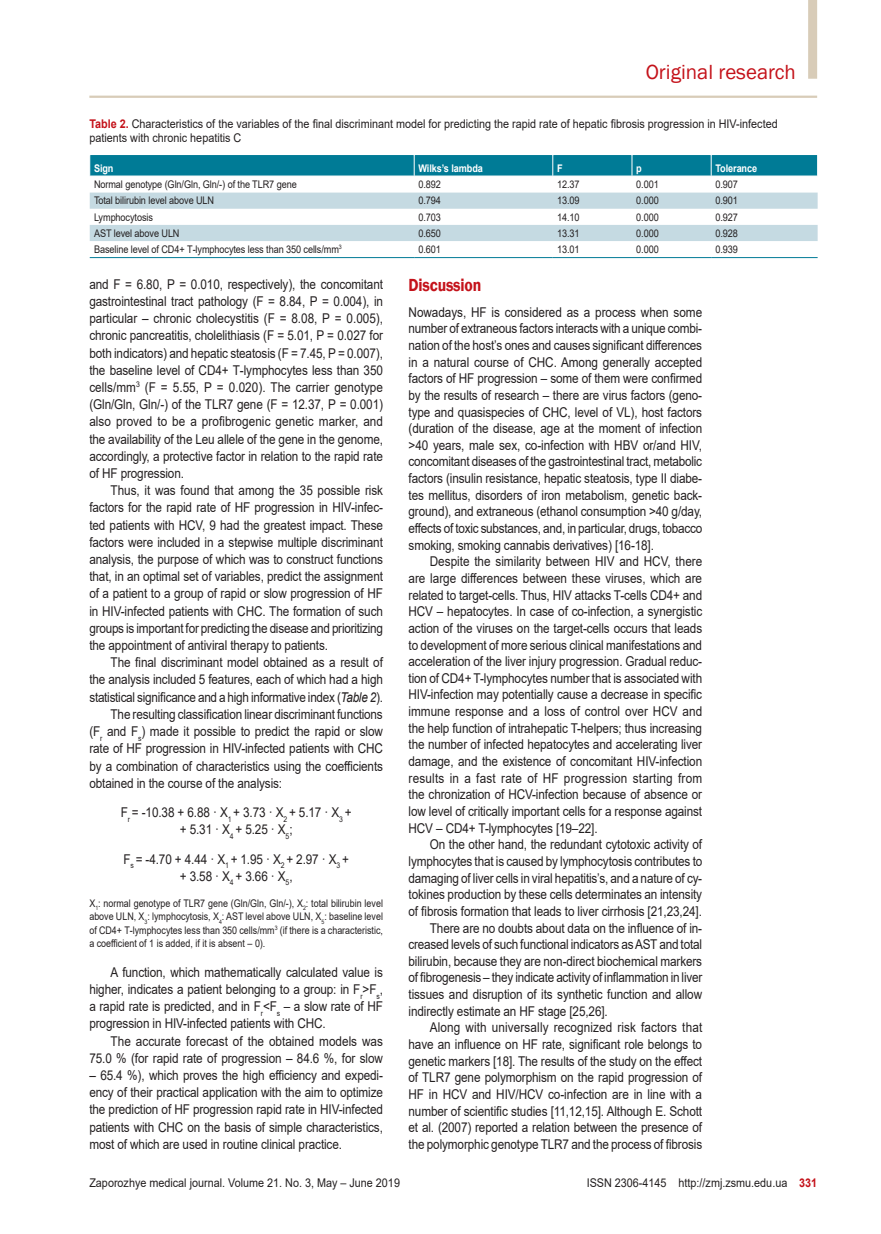
<style>
.page{position:relative;width:881px;height:1234px;background:#fff}
.page>*{position:absolute;margin:0;border:0;box-sizing:border-box;transform-origin:0 0}
.t1{font:21px "Franklin Gothic";color:#c4121a}
.nazva{font:600 18px "Franklin Gothic";letter-spacing:-.01em;color:#c4121a;scale:.87 1}
.tecst{font:13.5px/17.2px "Arial";letter-spacing:-.01em;color:#231f20;text-align:justify;scale:.87 1}
.tecst_1{font:13.5px/16.6px "Arial";letter-spacing:-.01em;color:#231f20;text-align:justify;scale:.87 1}
.ris{font:13.5px/17px "Arial";letter-spacing:-.01em;color:#231f20;text-align:center;scale:.87 1}
.таблица_назва{font:12px/14.4px "Arial";color:#231f20;scale:.9 1}
.таблица_тело_влево{font:10.5px "Arial";letter-spacing:-.01em;color:#231f20;scale:.87 1}
.примечание{font:10.5px/13.4px "Arial";color:#231f20;text-align:justify;scale:.85 1}
.таблица_шапка{font:700 10.5px "Arial";letter-spacing:-.01em;color:#fff;scale:.87 1}
.s1{font-weight:700;color:#c4121a}
.s2{font-style:italic}
</style>
<div class="page">
<svg style="left:90px;top:192px;width:727px;height:49px"></svg>
<svg style="left:89px;top:155px;width:728px;height:21px;background:#077f99"></svg>
<hr style="left:90px;top:257px;width:324px;height:1px;background:#007b96">
<hr style="left:414px;top:257px;width:138px;height:1px;background:#007b96">
<hr style="left:552px;top:257px;width:79px;height:1px;background:#007b96">
<hr style="left:631px;top:257px;width:80px;height:1px;background:#007b96">
<hr style="left:711px;top:257px;width:106px;height:1px;background:#007b96">
<hr style="left:89px;top:96px;width:727px;height:2px;background:#d8ccb8">
<div style="left:807px;top:0;width:9px;height:79px;background:#d8ccb8"></div>
<h1 class="t1" style="left:645px;top:59px;width:152px">Original research</h1>
<p class="таблица_назва" style="left:89px;top:116px;width:766px"><span class="s1">Table 2.</span> Characteristics of the variables of the final discriminant model for predicting the rapid rate of hepatic fibrosis progression in HIV-infected patients with chronic hepatitis C</p>
<p class="таблица_шапка" style="left:94px;top:161px;width:24px">Sign</p>
<p class="таблица_шапка" style="left:418px;top:161px;width:76px">Wilks’s lambda</p>
<p class="таблица_шапка" style="left:557px;top:161px;width:8px">F</p>
<p class="таблица_шапка" style="left:636px;top:161px;width:8px">р</p>
<p class="таблица_шапка" style="left:715px;top:161px;width:49px">Tolerance</p>
<p class="таблица_тело_влево" style="left:94px;top:177px;width:234px">Normal genotype (Gln/Gln, Gln/-) of the TLR7 gene</p>
<p class="таблица_тело_влево" style="left:418px;top:177px;width:27px">0.892</p>
<p class="таблица_тело_влево" style="left:557px;top:177px;width:27px">12.37</p>
<p class="таблица_тело_влево" style="left:636px;top:177px;width:27px">0.001</p>
<p class="таблица_тело_влево" style="left:715px;top:177px;width:27px">0.907</p>
<p class="таблица_тело_влево" style="left:94px;top:193px;width:140px">Total bilirubin level above ULN</p>
<p class="таблица_тело_влево" style="left:418px;top:193px;width:27px">0.794</p>
<p class="таблица_тело_влево" style="left:557px;top:193px;width:27px">13.09</p>
<p class="таблица_тело_влево" style="left:636px;top:193px;width:27px">0.000</p>
<p class="таблица_тело_влево" style="left:715px;top:193px;width:27px">0.901</p>
<p class="таблица_тело_влево" style="left:94px;top:210px;width:69px">Lymphocytosis</p>
<p class="таблица_тело_влево" style="left:418px;top:210px;width:27px">0.703</p>
<p class="таблица_тело_влево" style="left:557px;top:210px;width:27px">14.10</p>
<p class="таблица_тело_влево" style="left:636px;top:210px;width:27px">0.000</p>
<p class="таблица_тело_влево" style="left:715px;top:210px;width:27px">0.927</p>
<p class="таблица_тело_влево" style="left:94px;top:226px;width:100px">AST level above ULN</p>
<p class="таблица_тело_влево" style="left:418px;top:226px;width:27px">0.650</p>
<p class="таблица_тело_влево" style="left:557px;top:226px;width:27px">13.31</p>
<p class="таблица_тело_влево" style="left:636px;top:226px;width:27px">0.000</p>
<p class="таблица_тело_влево" style="left:715px;top:226px;width:27px">0.928</p>
<p class="таблица_тело_влево" style="left:94px;top:242px;width:286px">Baseline level of СD4+ Т-lymphocytes less than 350 cells/mm<sup>3</sup></p>
<p class="таблица_тело_влево" style="left:418px;top:242px;width:27px">0.601</p>
<p class="таблица_тело_влево" style="left:557px;top:242px;width:27px">13.01</p>
<p class="таблица_тело_влево" style="left:636px;top:242px;width:27px">0.000</p>
<p class="таблица_тело_влево" style="left:715px;top:242px;width:27px">0.939</p>
<p class="tecst" style="left:89px;top:275px;width:339px">and F = 6.80, Р = 0.010, respectively), the concomitant gastrointestinal tract pathology (F = 8.84, Р = 0.004), in particular ‒ chronic cholecystitis (F = 8.08, Р = 0.005), chronic pancreatitis, cholelithiasis (F = 5.01, P = 0.027 for both indicators) and hepatic steatosis (F = 7.45, Р = 0.007), the baseline level of СD4+ Т-lymphocytes less than 350 cells/mm<sup>3</sup> (F = 5.55, Р = 0.020). The carrier genotype (Gln/Gln, Gln/-) of the TLR7 gene (F = 12.37, Р = 0.001) also proved to be a profibrogenic genetic marker, and the availability of the Leu allele of the gene in the genome, accordingly, a protective factor in relation to the rapid rate of HF progression.</p>
<p class="tecst" style="left:89px;top:481px;width:339px;text-indent:21px">Thus, it was found that among the 35 possible risk factors for the rapid rate of HF progression in HIV-infec&shy;ted patients with HCV, 9 had the greatest impact. These factors were included in a stepwise multiple discriminant analysis, the purpose of which was to construct functions that, in an optimal set of variables, predict the assignment of a patient to a group of rapid or slow progression of HF in HIV-infected patients with CHC. The formation of such groups is important for predicting the disease and prioritizing the appointment of antiviral therapy to patients.</p>
<p class="tecst" style="left:89px;top:653px;width:339px;text-indent:21px">The final discriminant model obtained as a result of the analysis included 5 features, each of which had a high statistical significance and a high informative index (<span class="s2">Table 2</span>).</p>
<p class="tecst" style="left:89px;top:705px;width:339px;text-indent:21px">The resulting classification linear discriminant functions (F<sub>r</sub> and F<sub>s</sub>) made it possible to predict the rapid or slow rate of HF progression in HIV-infected patients with CHC by a combination of characteristics using the coefficients obtained in the course of the analysis:</p>
<p class="ris" style="left:121px;top:803px;width:266px">F<sub>r</sub> = -10.38 + 6.88 · Х<sub>1</sub> + 3.73 · Х<sub>2</sub> + 5.17 · Х<sub>3</sub> + + 5.31 · Х<sub>4</sub> + 5.25 · Х<sub>5</sub>;</p>
<p class="ris" style="left:123px;top:850px;width:260px">F<sub>s</sub> = -4.70 + 4.44 · Х<sub>1</sub> + 1.95 · Х<sub>2</sub> + 2.97 · Х<sub>3</sub> + + 3.58 · Х<sub>4</sub> + 3.66 · Х<sub>5</sub>,</p>
<p class="примечание" style="left:89px;top:896px;width:347px">Х<sub>1</sub>: normal genotype of TLR7 gene (Gln/Gln, Gln/-), Х<sub>2</sub>: total bilirubin level above ULN, Х<sub>3</sub>: lymphocytosis, Х<sub>4</sub>: AST level above ULN, Х<sub>5</sub>: baseline level of СD4+ Т-lymphocytes less than 350 cells/mm<sup>3</sup> (if there is a characteristic, a coefficient of 1 is added, if it is absent – 0).</p>
<p class="tecst" style="left:89px;top:963px;width:339px;text-indent:21px">A function, which mathematically calculated value is higher, indicates a patient belonging to a group: in F<sub>r</sub>&gt;F<sub>s</sub>, a rapid rate is predicted, and in F<sub>r</sub>&lt;F<sub>s</sub> – a slow rate of HF progression in HIV-infected patients with CHC.</p>
<p class="tecst" style="left:89px;top:1031px;width:339px;text-indent:21px">The accurate forecast of the obtained models was 75.0 % (for rapid rate of progression ‒ 84.6 %, for slow ‒ 65.4 %), which proves the high efficiency and expedi&shy;ency of their practical application with the aim to optimize the prediction of HF progression rapid rate in HIV-infected patients with CHC on the basis of simple characteristics, most of which are used in routine clinical practice.</p>
<p class="nazva" style="left:408px;top:274px;width:85px">Discussion</p>
<p class="tecst_1" style="left:408px;top:303px;width:339px">Nowadays, HF is considered as a process when some number of extraneous factors interacts with a unique combi&shy;nation of the host’s ones and causes significant differences in a natural course of CHC. Among generally accepted factors of HF progression – some of them were confirmed by the results of research – there are virus factors (geno&shy;type and quasispecies of CHC, level of VL), host factors (duration of the disease, age at the moment of infection &gt;40 years, male sex, co-infection with HBV or/and HIV, concomitant diseases of the gastrointestinal tract, metabolic factors (insulin resistance, hepatic steatosis, type II diabe&shy;tes mellitus, disorders of iron metabolism, genetic back&shy;ground), and extraneous (ethanol consumption &gt;40 g/day, effects of toxic substances, and, in particular, drugs, tobacco smoking, smoking cannabis derivatives) [16-18].</p>
<p class="tecst" style="left:408px;top:553px;width:339px;line-height:16.6px;text-indent:21px">Despite the similarity between HIV and HCV, there are large differences between these viruses, which are related to target-cells. Thus, HIV attacks T-cells CD4+ and HCV – hepatocytes. In case of co-infection, a synergistic action of the viruses on the target-cells occurs that leads to development of more serious clinical manifestations and acceleration of the liver injury progression. Gradual reduc&shy;tion of CD4+ T-lymphocytes number that is associated with HIV-infection may potentially cause a decrease in specific immune response and a loss of control over HCV and the help function of intrahepatic T-helpers; thus increasing the number of infected hepatocytes and accelerating liver damage, and the existence of concomitant HIV-infection results in a fast rate of HF progression starting from the chronization of HCV-infection because of absence or low level of critically important cells for a response against HCV – CD4+ T-lymphocytes [19–22].</p>
<p class="tecst" style="left:408px;top:835px;width:339px;line-height:16.6px;text-indent:21px">On the other hand, the redundant cytotoxic activity of lymphocytes that is caused by lymphocytosis contributes to damaging of liver cells in viral hepatitis’s, and a nature of cy&shy;tokines production by these cells determinates an intensity of fibrosis formation that leads to liver cirrhosis [21,23,24].</p>
<p class="tecst" style="left:408px;top:919px;width:339px;line-height:16.6px;text-indent:21px">There are no doubts about data on the influence of in&shy;creased levels of such functional indicators as AST and total bilirubin, because they are non-direct biochemical markers of fibrogenesis – they indicate activity of inflammation in liver tissues and disruption of its synthetic function and allow indirectly estimate an HF stage [25,26].</p>
<p class="tecst" style="left:408px;top:1018px;width:339px;line-height:16.6px;text-indent:21px">Along with universally recognized risk factors that have an influence on HF rate, significant role belongs to genetic markers [18]. The results of the study on the effect of TLR7 gene polymorphism on the rapid progression of HF in HCV and HIV/HCV co-infection are in line with a number of scientific studies [11,12,15]. Although Е. Schott et al. (2007) reported a relation between the presence of the polymorphic genotype TLR7 and the process of fibrosis</p>
<p class="таблица_назва" style="left:89px;top:1175px;width:346px">Zaporozhye medical journal. Volume 21. No. 3, May – June 2019</p>
<p class="таблица_назва" style="left:586px;top:1175px;width:257px">ISSN 2306-4145 http://zmj.zsmu.edu.ua <span class="s1">331</span></p>
</div>
